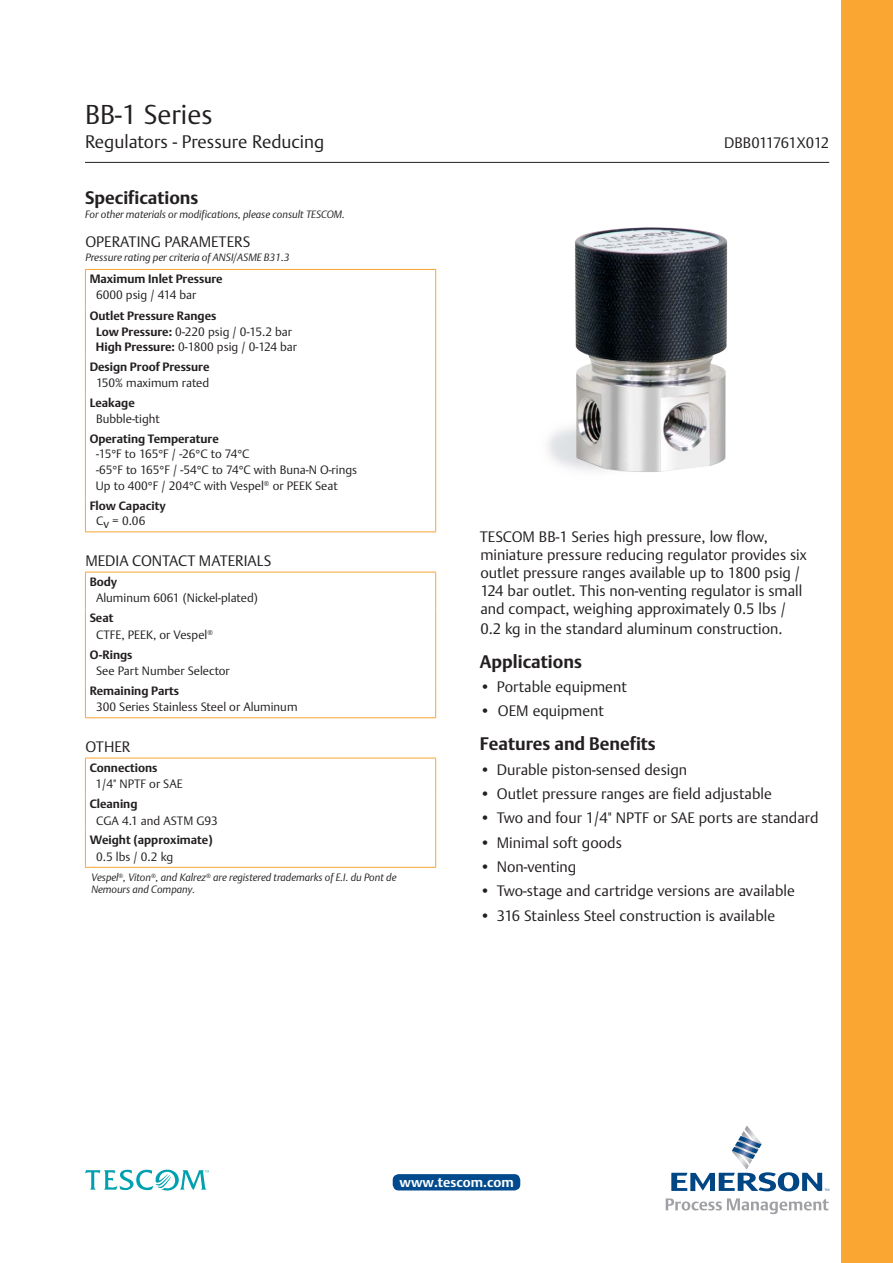
<style>
.page{position:relative;width:893px;height:1263px;background:#fff}
.page>*{position:absolute;margin:0;border:0;box-sizing:border-box;transform-origin:0 0}
.t1{font:300 27px "DTL Argo T";color:#231f20}
.t2{font:700 18px "DTL Argo T";color:#231f20}
.t3{font:300 18px "DTL Argo T";color:#231f20}
.t4{font:300 15px/18px "DTL Argo T";color:#231f20}
.t5{font:300 15px "DTL Argo T";letter-spacing:-.04em;color:#231f20}
.t6{font:700 13.5px "DTL Argo T";color:#fff}
.t7{font:300 12px/15.8px "DTL Argo T";color:#231f20}
.t8{font:700 12px "DTL Argo T";color:#231f20}
.t9{font:italic 10.5px/12px "DTL Argo T Light";color:#231f20}
.s1{font-weight:700}
</style>
<div class="page">
<div style="left:842px;top:0;width:51px;height:1263px;background:#faa633"></div>
<hr style="left:85px;top:162px;width:744px;height:1px;background:#231f20">
<hr style="left:85px;top:269px;width:351px;height:1px;background:#faa633">
<hr style="left:435px;top:306px;width:1px;height:52px;background:#faa633">
<hr style="left:435px;top:358px;width:1px;height:35px;background:#faa633">
<hr style="left:435px;top:393px;width:1px;height:36px;background:#faa633">
<hr style="left:435px;top:429px;width:1px;height:67px;background:#faa633">
<hr style="left:85px;top:531px;width:351px;height:1px;background:#faa633">
<hr style="left:85px;top:270px;width:1px;height:36px;background:#faa633">
<hr style="left:435px;top:270px;width:1px;height:36px;background:#faa633">
<hr style="left:85px;top:306px;width:1px;height:52px;background:#faa633">
<hr style="left:85px;top:358px;width:1px;height:35px;background:#faa633">
<hr style="left:85px;top:393px;width:1px;height:36px;background:#faa633">
<hr style="left:85px;top:429px;width:1px;height:67px;background:#faa633">
<hr style="left:85px;top:496px;width:1px;height:35px;background:#faa633">
<hr style="left:435px;top:496px;width:1px;height:35px;background:#faa633">
<hr style="left:85px;top:572px;width:351px;height:1px;background:#faa633">
<hr style="left:85px;top:572px;width:1px;height:36px;background:#faa633">
<hr style="left:435px;top:572px;width:1px;height:36px;background:#faa633">
<hr style="left:85px;top:608px;width:1px;height:37px;background:#faa633">
<hr style="left:435px;top:608px;width:1px;height:37px;background:#faa633">
<hr style="left:85px;top:645px;width:1px;height:36px;background:#faa633">
<hr style="left:435px;top:645px;width:1px;height:36px;background:#faa633">
<hr style="left:85px;top:681px;width:1px;height:36px;background:#faa633">
<hr style="left:435px;top:681px;width:1px;height:36px;background:#faa633">
<hr style="left:85px;top:717px;width:351px;height:1px;background:#faa633">
<hr style="left:85px;top:758px;width:351px;height:1px;background:#faa633">
<hr style="left:85px;top:758px;width:1px;height:36px;background:#faa633">
<hr style="left:435px;top:758px;width:1px;height:36px;background:#faa633">
<hr style="left:85px;top:794px;width:1px;height:37px;background:#faa633">
<hr style="left:435px;top:794px;width:1px;height:37px;background:#faa633">
<hr style="left:85px;top:831px;width:1px;height:36px;background:#faa633">
<hr style="left:435px;top:831px;width:1px;height:36px;background:#faa633">
<hr style="left:85px;top:867px;width:351px;height:1px;background:#faa633">
<img style="left:548px;top:227px;width:180px;height:245px">
<svg style="left:671px;top:1125px;width:158px;height:66px"></svg>
<svg style="left:666px;top:1198px;width:162px;height:16px"></svg>
<svg style="left:85px;top:1170px;width:124px;height:20px"></svg>
<div style="left:393px;top:1174px;width:127px;height:16px;background:#004a8d;border-radius:6px"></div>
<p class="t1" style="left:85px;top:98px;width:129px">BB-1 Series</p>
<p class="t3" style="left:85px;top:131px;width:241px">Regulators - Pressure Reducing</p>
<p class="t5" style="left:724px;top:133px;width:106px">DBB011761X012</p>
<p class="t2" style="left:85px;top:187px;width:115px">Specifications</p>
<p class="t9" style="left:85px;top:208px;width:261px">For other materials or modifications, please consult TESCOM.</p>
<p class="t4" style="left:85px;top:233px;width:166px">OPERATING PARAMETERS</p>
<p class="t9" style="left:85px;top:251px;width:206px">Pressure rating per criteria of ANSI/ASME B31.3</p>
<p class="t8" style="left:90px;top:272px;width:135px">Maximum Inlet Pressure</p>
<p class="t7" style="left:96px;top:287px;width:102px">6000 psig / 414 bar</p>
<p class="t8" style="left:90px;top:308px;width:128px">Outlet Pressure Ranges</p>
<p class="t7" style="left:96px;top:323px;width:203px"><span class="s1">Low Pressure:</span> 0-220 psig / 0-15.2 bar<br><span class="s1">High Pressure:</span> 0-1800 psig / 0-124 bar</p>
<p class="t8" style="left:90px;top:360px;width:121px">Design Proof Pressure</p>
<p class="t7" style="left:96px;top:375px;width:115px">150% maximum rated</p>
<p class="t8" style="left:90px;top:395px;width:47px">Leakage</p>
<p class="t7" style="left:96px;top:410px;width:65px">Bubble-tight</p>
<p class="t8" style="left:90px;top:431px;width:131px">Operating Temperature</p>
<p class="t7" style="left:96px;top:446px;width:263px">-15°F to 165°F / -26°C to 74°C<br>-65°F to 165°F / -54°C to 74°C with Buna-N O-rings<br>Up to 400°F / 204°C with Vespel<sup>®</sup> or PEEK Seat</p>
<p class="t8" style="left:90px;top:498px;width:78px">Flow Capacity</p>
<p class="t7" style="left:96px;top:513px;width:51px">Cv = 0.06</p>
<p class="t4" style="left:85px;top:551px;width:187px">MEDIA CONTACT MATERIALS</p>
<p class="t8" style="left:90px;top:574px;width:29px">Body</p>
<p class="t7" style="left:96px;top:590px;width:163px">Aluminum 6061 (Nickel-plated)</p>
<p class="t8" style="left:90px;top:611px;width:25px">Seat</p>
<p class="t7" style="left:96px;top:626px;width:118px">CTFE, PEEK, or Vespel<sup>®</sup></p>
<p class="t8" style="left:90px;top:647px;width:44px">O-Rings</p>
<p class="t7" style="left:96px;top:663px;width:135px">See Part Number Selector</p>
<p class="t8" style="left:90px;top:683px;width:91px">Remaining Parts</p>
<p class="t7" style="left:96px;top:699px;width:203px">300 Series Stainless Steel or Aluminum</p>
<p class="t4" style="left:85px;top:737px;width:47px">OTHER</p>
<p class="t7" style="left:95px;top:759px;width:89px;line-height:16.5px;text-indent:-6px"><span class="s1">Connections<br></span>1/4" NPTF or SAE</p>
<p class="t8" style="left:90px;top:797px;width:49px">Cleaning</p>
<p class="t7" style="left:96px;top:812px;width:123px">CGA 4.1 and ASTM G93</p>
<p class="t8" style="left:90px;top:833px;width:125px">Weight (approximate)</p>
<p class="t7" style="left:96px;top:849px;width:79px">0.5 lbs / 0.2 kg</p>
<p class="t9" style="left:91px;top:872px;width:307px">Vespel<sup>®</sup>, Viton<sup>®</sup>, and Kalrez<sup>®</sup> are registered trademarks of E.I. du Pont de<br>Nemours and Company.</p>
<p class="t4" style="left:480px;top:528px;width:328px">TESCOM BB-1 Series high pressure, low flow, miniature pressure reducing regulator provides six outlet pressure ranges available up to 1800 psig / 124 bar outlet. This non-venting regulator is small and compact, weighing approximately 0.5 lbs /</p>
<p class="t4" style="left:480px;top:619px;width:304px">0.2 kg in the standard aluminum construction.</p>
<p class="t2" style="left:480px;top:650px;width:104px">Applications</p>
<p class="t4" style="left:480px;top:677px;width:148px">• Portable equipment</p>
<p class="t4" style="left:480px;top:702px;width:126px">• OEM equipment</p>
<p class="t2" style="left:480px;top:733px;width:178px">Features and Benefits</p>
<p class="t4" style="left:480px;top:760px;width:209px">• Durable piston-sensed design</p>
<p class="t4" style="left:480px;top:784px;width:293px">• Outlet pressure ranges are field adjustable</p>
<p class="t4" style="left:480px;top:809px;width:340px">• Two and four 1/4" NPTF or SAE ports are standard</p>
<p class="t4" style="left:480px;top:833px;width:144px">• Minimal soft goods</p>
<p class="t4" style="left:480px;top:857px;width:98px">• Non-venting</p>
<p class="t4" style="left:480px;top:882px;width:316px">• Two-stage and cartridge versions are available</p>
<p class="t4" style="left:480px;top:906px;width:297px">• 316 Stainless Steel construction is available</p>
<p class="t6" style="left:400px;top:1174px;width:116px">www.tescom.com</p>
</div>
